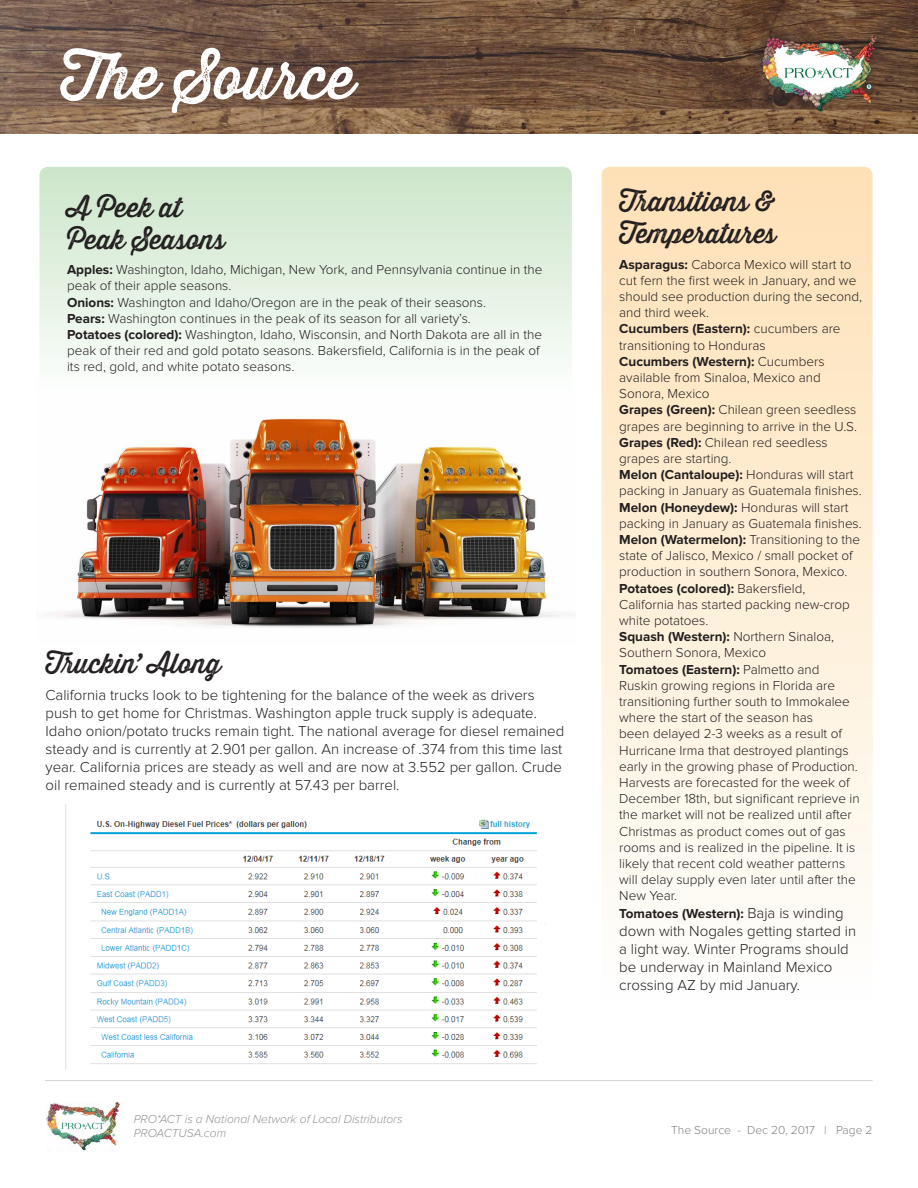
<style>
.page{position:relative;width:918px;height:1188px;background:#fff}
.page>*{position:absolute;margin:0;border:0;box-sizing:border-box;transform-origin:0 0}
.t1{font:60px "Thirsty Rough Reg One";color:#fff}
.t2{font:27px/32.4px "Thirsty Rough Reg One";color:#231f20}
.t3{font:700 27px "Proxima Nova";color:#fff}
.t4{font:300 15px/18px "Proxima Nova";color:#231f20}
.t5{font:300 13.5px/16.2px "Proxima Nova";color:#231f20}
.t6{font:700 13.5px "Proxima Nova";color:#231f20}
.t7{font:italic 300 12px/14.4px "Proxima Nova";color:#939598}
.t8{font:300 12px "Proxima Nova";color:#808285}
.s1{font-weight:700}
.s2{font-weight:300;font-size:15px}
</style>
<div class="page">
<img style="left:46px;top:1102px;width:74px;height:49px">
<hr style="left:45px;top:1080px;width:828px;height:1px;background:#d1d2d4">
<img style="left:0;top:0;width:918px;height:134px">
<div style="left:752px;top:25px;width:133px;height:94px;background:#231f20;opacity:.6"></div>
<img style="left:761px;top:36px;width:115px;height:76px">
<img style="left:90px;top:819px;width:456px;height:245px">
<img style="left:56px;top:415px;width:505px;height:213px">
<svg style="left:39px;top:167px;width:533px;height:193px;background:#e0efde"></svg>
<svg style="left:602px;top:167px;width:271px;height:732px;background:#feedd4"></svg>
<h1 class="t1" style="left:60px;top:33px;width:296px">The Source</h1>
<h2 class="t3" style="left:216px;top:80px;width:161px">Dec 20, 2017</h2>
<h2 class="t2" style="left:67px;top:191px;width:159px">A Peek at<br>Peak Seasons</h2>
<p class="t5" style="left:67px;top:262px;width:477px"><span class="s1">Apples:</span> Washington, Idaho, Michigan, New York, and Pennsylvania continue in the peak of their apple seasons.<br><span class="s1">Onions:</span> Washington and Idaho/Oregon are in the peak of their seasons.<br><span class="s1">Pears:</span> Washington continues in the peak of its season for all variety’s.<br><span class="s1">Potatoes (colored):</span> Washington, Idaho, Wisconsin, and North Dakota are all in the peak of their red and gold potato seasons. Bakersfield, California is in the peak of its red, gold, and white potato seasons.</p>
<h2 class="t2" style="left:46px;top:647px;width:177px">Truckin’ Along</h2>
<p class="t4" style="left:46px;top:687px;width:520px">California trucks look to be tightening for the balance of the week as drivers push to get home for Christmas. Washington apple truck supply is adequate.<br>Idaho onion/potato trucks remain tight. The national average for diesel remained steady and is currently at 2.901 per gallon. An increase of .374 from this time last year. California prices are steady as well and are now at 3.552 per gallon. Crude oil remained steady and is currently at 57.43 per barrel.</p>
<p class="t7" style="left:134px;top:1112px;width:270px">PRO*ACT is a National Network of Local Distributors<br>PROACTUSA.com</p>
<h2 class="t2" style="left:619px;top:185px;width:158px">Transitions &amp;<br>Temperatures</h2>
<p class="t5" style="left:619px;top:256px;width:244px"><span class="s1">Asparagus:</span> Caborca Mexico will start to cut fern the first week in January, and we should see production during the second, and third week.<br><span class="s1">Cucumbers (Eastern):</span> cucumbers are transitioning to Honduras<br><span class="s1">Cucumbers (Western):</span> Cucumbers available from Sinaloa, Mexico and Sonora, Mexico<br><span class="s1">Grapes (Green):</span> Chilean green seedless grapes are beginning to arrive in the U.S.<br><span class="s1">Grapes (Red):</span> Chilean red seedless grapes are starting.<br><span class="s1">Melon (Cantaloupe):</span> Honduras will start packing in January as Guatemala finishes.<br><span class="s1">Melon (Honeydew):</span> Honduras will start packing in January as Guatemala finishes.<br><span class="s1">Melon (Watermelon):</span> Transitioning to the state of Jalisco, Mexico / small pocket of production in southern Sonora, Mexico.<br><span class="s1">Potatoes (colored):</span> Bakersfield, California has started packing new-crop white potatoes.<br><span class="s1">Squash (Western):</span> Northern Sinaloa, Southern Sonora, Mexico<br><span class="s1">Tomatoes (Eastern):</span> Palmetto and<br>Ruskin growing regions in Florida are transitioning further south to Immokalee where the start of the season has<br>been delayed 2-3 weeks as a result of Hurricane Irma that destroyed plantings early in the growing phase of Production.<br>Harvests are forecasted for the week of December 18th, but significant reprieve in the market will not be realized until after Christmas as product comes out of gas rooms and is realized in the pipeline. It is likely that recent cold weather patterns will delay supply even later until after the New Year.</p>
<p class="t6" style="left:619px;top:906px;width:226px">Tomatoes (Western): <span class="s2">Baja is winding</span></p>
<p class="t4" style="left:619px;top:923px;width:238px">down with Nogales getting started in a light way. Winter Programs should be underway in Mainland Mexico crossing AZ by mid January.</p>
<p class="t8" style="left:671px;top:1124px;width:203px">The Source - Dec 20, 2017 | Page 2</p>
</div>
